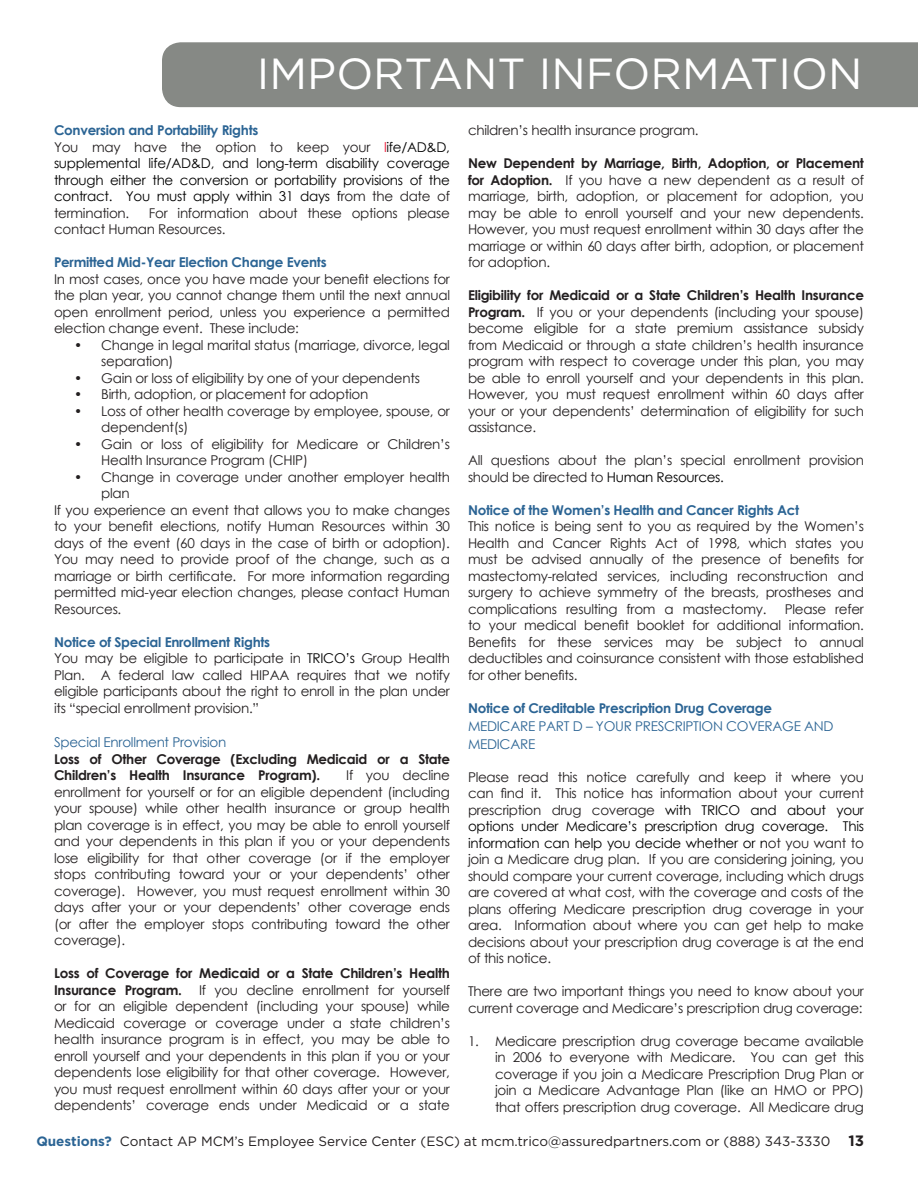
<style>
.page{position:relative;width:918px;height:1188px;background:#fff}
.page>*{position:absolute;margin:0;border:0;box-sizing:border-box;transform-origin:0 0}
.t1{font:43.5px "Gotham";color:#fff}
.t2{font:13.5px/16.5px "Century Gothic";letter-spacing:-.02em;color:#231f20;text-align:justify}
.t3{font:13.5px/16.5px "Century Gothic";letter-spacing:-.02em;color:#000;text-align:justify}
.SubHead_-_Notices{font:700 13.5px "Century Gothic";letter-spacing:-.02em;color:#2b6494}
.t4{font:700 13.5px/16.5px "Century Gothic";letter-spacing:-.02em;color:#231f20}
.t5{font:13.5px "Gotham";color:#231f20}
.SubHead_2_-_Notices{font:13.5px/18px "Century Gothic";letter-spacing:-.02em;color:#2b6494}
.s1{color:#231f20}
.s2{color:#f01130}
.s3{color:#000}
.s4{font-weight:700}
.s5{font-weight:700;color:#2b6494}
.s6{font-weight:700;font-size:15px}
</style>
<div class="page">
<div style="left:162px;top:42px;width:756px;height:65px;background:#868985"></div>
<h1 class="t1" style="left:257px;top:46px;width:607px">IMPORTANT INFORMATION</h1>
<p class="SubHead_-_Notices" style="left:54px;top:120px;width:206px">Conversion and Portability Rights</p>
<p class="t3" style="left:54px;top:139px;width:398px"><span class="s1">You may have the option to keep your</span> <span class="s2">l</span>ife/AD&amp;D, supplemental life/AD&amp;D, and long-term disability coverage through either the conversion or portability provisions of the contract. You must apply within 31 days f<span class="s1">rom the date of termination.</span></p>
<p class="t2" style="left:54px;top:205px;width:398px;text-indent:95px">For information about these options please contact Human Resources.</p>
<p class="SubHead_-_Notices" style="left:54px;top:252px;width:274px">Permitted Mid-Year Election Change Events</p>
<p class="t2" style="left:54px;top:271px;width:398px">In most cases, once you have made your benefit elections for the plan year, you cannot change them until the next annual open enrollment period, unless you experience a permitted election change event. These include:</p>
<p class="t2" style="left:101px;top:337px;width:350px;text-indent:-27px">• Change in legal marital status (marriage, divorce, legal separation)</p>
<p class="t2" style="left:74px;top:370px;width:347px">• Gain or loss of eligibility by one of your dependents</p>
<p class="t2" style="left:74px;top:386px;width:296px">• Birth, adoption, or placement for adoption</p>
<p class="t2" style="left:101px;top:403px;width:350px;text-indent:-27px">• Loss of other health coverage by employee, spouse, or dependent(s)</p>
<p class="t2" style="left:101px;top:436px;width:350px;text-indent:-27px">• Gain or loss of eligibility for Medicare or Children’s<br>Health Insurance Program (CHIP)</p>
<p class="t2" style="left:101px;top:469px;width:350px;text-indent:-27px">• Change in coverage under another employer health plan</p>
<p class="t2" style="left:54px;top:502px;width:398px">If you experience an event that allows you to make changes to your benefit elections, notify Human Resources within 30 days of the event (60 days in the case of birth or adoption).<br>You may need to provide proof of the change, such as a marriage or birth certificate. For more information regarding permitted mid-year election changes, please contact Human Resources.</p>
<p class="SubHead_-_Notices" style="left:54px;top:632px;width:218px">Notice of Special Enrollment Rights</p>
<p class="t2" style="left:54px;top:650px;width:398px">You may be eligible to participate in <span class="s3">TRICO’s</span> Group Health Plan. A federal law called HIPAA requires that we notify eligible participants about the right to enroll in the plan under its “special enrollment provision.”</p>
<p class="SubHead_2_-_Notices" style="left:54px;top:733px;width:174px">Special Enrollment Provision</p>
<p class="t4" style="left:54px;top:750px;width:397px">Loss of Other Coverage (Excluding Medicaid or a State<br>Children’s Health Insurance Program).</p>
<p class="t2" style="left:54px;top:767px;width:398px;text-indent:292px">If you decline enrollment for yourself or for an eligible dependent (including your spouse) while other health insurance or group health plan coverage is in effect, you may be able to enroll yourself and your dependents in this plan if you or your dependents lose eligibility for that other coverage (or if the employer stops contributing toward your or your dependents’ other coverage). However, you must request enrollment within 30 days after your or your dependents’ other coverage ends (or after the employer stops contributing toward the other coverage).</p>
<p class="t4" style="left:54px;top:965px;width:398px">Loss of Coverage for Medicaid or a State Children’s Health<br>Insurance Program.</p>
<p class="t2" style="left:54px;top:982px;width:398px;text-indent:145px">If you decline enrollment for yourself or for an eligible dependent (including your spouse) while Medicaid coverage or coverage under a state children’s health insurance program is in effect, you may be able to enroll yourself and your dependents in this plan if you or your dependents lose eligibility for that other coverage. However, you must request enrollment within 60 days after your or your dependents’ coverage ends under Medicaid or a state</p>
<p class="t2" style="left:468px;top:122px;width:232px">children’s health insurance program.</p>
<p class="t2" style="left:468px;top:155px;width:398px"><span class="s4">New Dependent by Marriage, Birth, Adoption, or Placement for Adoption.</span> If you have a new dependent as a result of marriage, birth, adoption, or placement for adoption, you may be able to enroll yourself and your new dependents.<br>However, you must request enrollment within 30 days after the marriage or within 60 days after birth, adoption, or placement for adoption.</p>
<p class="t2" style="left:468px;top:287px;width:398px"><span class="s4">Eligibility for Medicaid or a State Children’s Health Insurance Program.</span> If you or your dependents (including your spouse) become eligible for a state premium assistance subsidy from Medicaid or through a state children’s health insurance program with respect to coverage under this plan, you may be able to enroll yourself and your dependents in this plan.<br>However, you must request enrollment within 60 days after your or your dependents’ determination of eligibility for such assistance.</p>
<p class="t2" style="left:468px;top:452px;width:397px">All questions about the plan’s special enrollment provision should be directed to <span class="s3">Human Resources.</span></p>
<p class="SubHead_-_Notices" style="left:468px;top:500px;width:333px">Notice of the Women’s Health and Cancer Rights Act</p>
<p class="t2" style="left:468px;top:518px;width:398px">This notice is being sent to you as required by the Women’s Health and Cancer Rights Act of 1998, which states you must be advised annually of the presence of benefits for mastectomy-related services, including reconstruction and surgery to achieve symmetry of the breasts, prostheses and complications resulting from a mastectomy.</p>
<p class="t2" style="left:468px;top:601px;width:398px;text-indent:317px">Please refer to your medical benefit booklet for additional information.<br>Benefits for these services may be subject to annual deductibles and coinsurance consistent with those established for other benefits.</p>
<p class="SubHead_-_Notices" style="left:468px;top:698px;width:306px">Notice of Creditable Prescription Drug Coverage</p>
<p class="SubHead_2_-_Notices" style="left:468px;top:717px;width:367px">MEDICARE PART D – YOUR PRESCRIPTION COVERAGE AND<br>MEDICARE</p>
<p class="t2" style="left:468px;top:769px;width:398px">Please read this notice carefully and keep it where you can find it. This notice has information about your current prescription drug coverage <span class="s3">with TRICO and about your options under Medicare’s prescription drug coverage. This information can help you decide whether or n</span>ot you want to join a Medicare drug plan. If you are considering joining, you should compare your current coverage, including which drugs are covered at what cost, with the coverage and costs of the plans offering Medicare prescription drug coverage in your area. Information about where you can get help to make decisions about your prescription drug coverage is at the end of this notice.</p>
<p class="t2" style="left:468px;top:983px;width:398px">There are two important things you need to know about your current coverage and Medicare’s prescription drug coverage:</p>
<p class="t2" style="left:495px;top:1033px;width:371px;text-indent:-27px">1. Medicare prescription drug coverage became available in 2006 to everyone with Medicare. You can get this coverage if you join a Medicare Prescription Drug Plan or join a Medicare Advantage Plan (like an HMO or PPO) that offers prescription drug coverage. All Medicare drug</p>
<p class="t5" style="left:36px;top:1133px;width:829px"><span class="s5">Questions?</span> Contact AP MCM’s Employee Service Center (ESC) at mcm.trico@assuredpartners.com or (888) 343-3330 <span class="s6">13</span></p>
</div>
